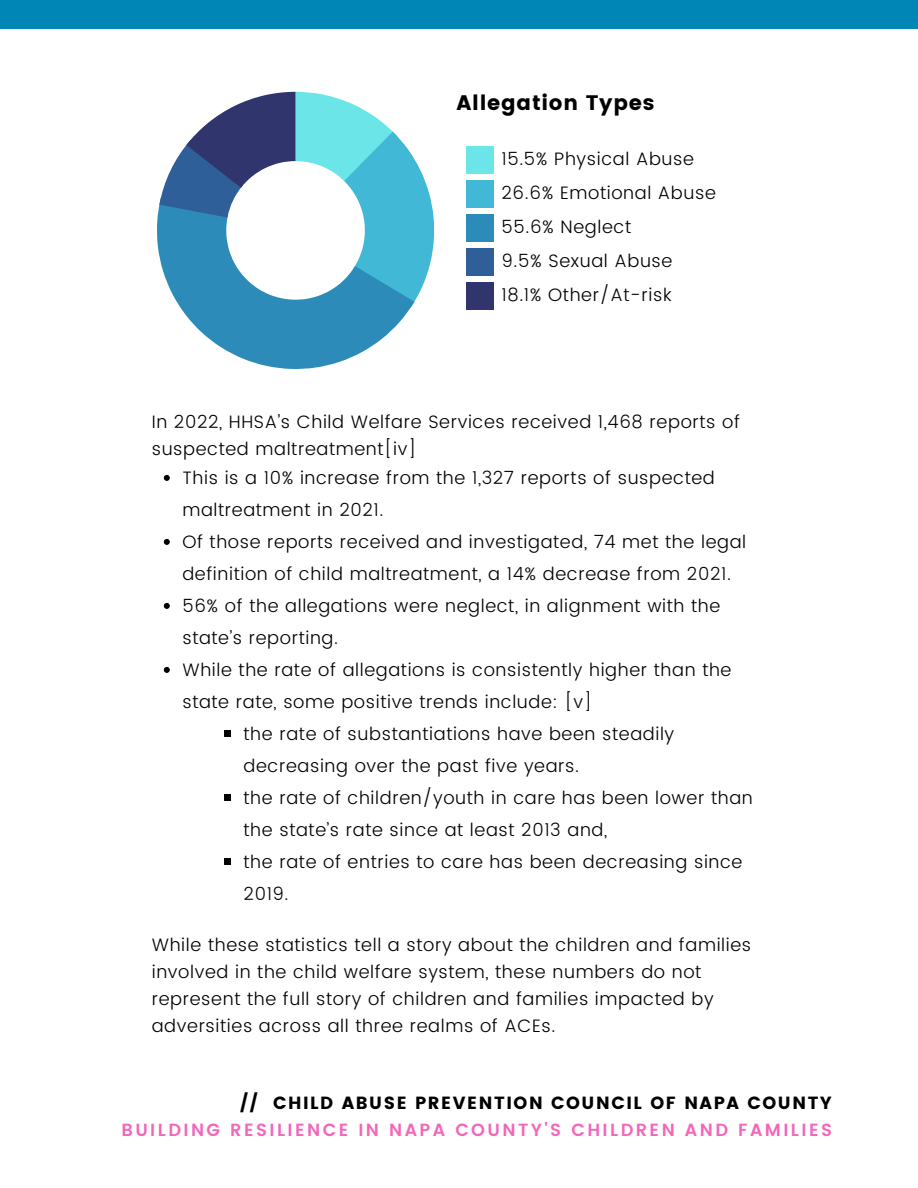
<style>
.page{position:relative;width:918px;height:1188px;background:#fff}
.page>*{position:absolute;margin:0;border:0;box-sizing:border-box;transform-origin:0 0}
.t1{font:21px "Poppins";letter-spacing:.035em;color:#000}
.t2{font:300 18px/34px "Poppins";letter-spacing:.035em;color:#000}
.t3{font:600 17.55px "Poppins";letter-spacing:.135em;color:#f366ba}
.t4{font:17.55px "Poppins";letter-spacing:.09em;color:#000}
</style>
<div class="page">
<div style="left:0;top:0;width:918px;height:29px;background:#0085b7"></div>
<svg style="left:157px;top:207px;width:254px;height:162px;fill:#2d8bba"></svg>
<svg style="left:159px;top:92px;width:275px;height:216px"></svg>
<div style="left:466px;top:146px;width:28px;height:28px;background:#6ce5e8"></div>
<div style="left:466px;top:180px;width:28px;height:28px;background:#41b8d5"></div>
<div style="left:466px;top:214px;width:28px;height:28px;background:#2d8bba"></div>
<div style="left:466px;top:249px;width:28px;height:27px;background:#2f5f98"></div>
<div style="left:466px;top:283px;width:28px;height:27px;background:#31356e"></div>
<svg style="left:164px;top:475px;width:6px;height:6px"></svg>
<svg style="left:164px;top:539px;width:6px;height:6px"></svg>
<svg style="left:164px;top:603px;width:6px;height:6px"></svg>
<svg style="left:164px;top:667px;width:6px;height:6px"></svg>
<svg style="left:225px;top:731px;width:6px;height:6px"></svg>
<svg style="left:225px;top:795px;width:6px;height:6px"></svg>
<svg style="left:225px;top:859px;width:6px;height:6px"></svg>
<p class="t1" style="left:457px;top:90px;width:199px">Allegation Types</p>
<p class="t2" style="left:502px;top:141px;width:216px">15.5% Physical Abuse<br>26.6% Emotional Abuse<br>55.6% Neglect<br>9.5% Sexual Abuse<br>18.1% Other/At-risk</p>
<p class="t2" style="left:152px;top:408px;width:590px;line-height:27px">In 2022, HHSA’s Child Welfare Services received 1,468 reports of suspected maltreatment[iv]</p>
<p class="t2" style="left:182px;top:461px;width:534px">This is a 10% increase from the 1,327 reports of suspected</p>
<p class="t2" style="left:182px;top:493px;width:202px">maltreatment in 2021.</p>
<p class="t2" style="left:182px;top:525px;width:565px">Of those reports received and investigated, 74 met the legal</p>
<p class="t2" style="left:182px;top:557px;width:550px">definition of child maltreatment, a 14% decrease from 2021.</p>
<p class="t2" style="left:182px;top:589px;width:539px">56% of the allegations were neglect, in alignment with the</p>
<p class="t2" style="left:182px;top:621px;width:157px">state’s reporting.</p>
<p class="t2" style="left:182px;top:653px;width:551px">While the rate of allegations is consistently higher than the</p>
<p class="t2" style="left:182px;top:685px;width:411px">state rate, some positive trends include: [v]</p>
<p class="t2" style="left:244px;top:717px;width:432px">the rate of substantiations have been steadily</p>
<p class="t2" style="left:244px;top:749px;width:337px">decreasing over the past five years.</p>
<p class="t2" style="left:244px;top:781px;width:511px">the rate of children/youth in care has been lower than</p>
<p class="t2" style="left:244px;top:813px;width:365px">the state’s rate since at least 2013 and,</p>
<p class="t2" style="left:244px;top:845px;width:500px">the rate of entries to care has been decreasing since</p>
<p class="t2" style="left:244px;top:877px;width:46px">2019.</p>
<p class="t2" style="left:152px;top:931px;width:601px;line-height:27px">While these statistics tell a story about the children and families involved in the child welfare system, these numbers do not represent the full story of children and families impacted by adversities across all three realms of ACEs.</p>
<p class="t4" style="left:240px;top:1092px;width:593px">// CHILD ABUSE PREVENTION COUNCIL OF NAPA COUNTY</p>
<p class="t3" style="left:122px;top:1120px;width:712px">BUILDING RESILIENCE IN NAPA COUNTY'S CHILDREN AND FAMILIES</p>
</div>
